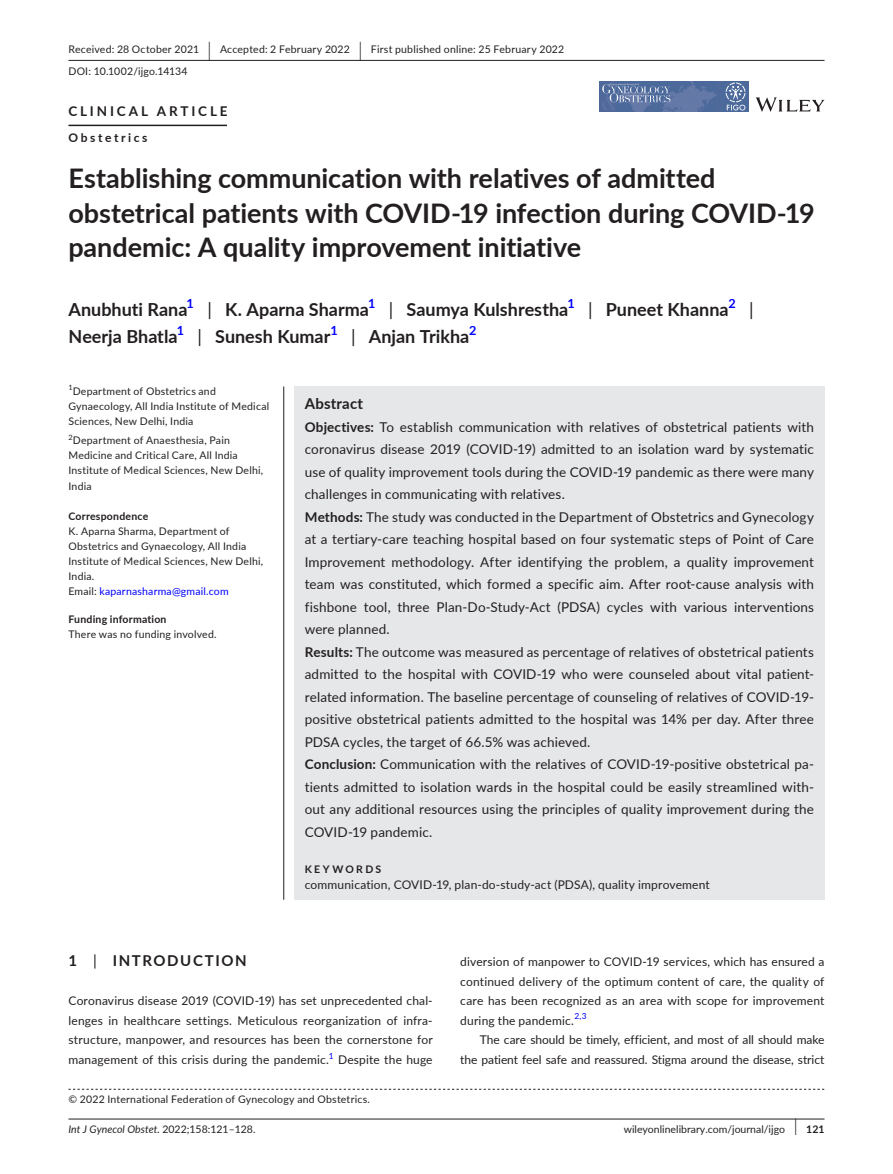
<style>
.page{position:relative;width:893px;height:1174px;background:#fff}
.page>*{position:absolute;margin:0;border:0;box-sizing:border-box;transform-origin:0 0}
.t1{font:700 27px/34.5px "Lato";letter-spacing:-.005em;color:#231f20}
.t2{font:700 18px "Lato";color:#231f20}
.t3{font:18px "Lato";color:#231f20}
.t4{font:700 15px "Lato";letter-spacing:.1em;color:#231f20}
.t5{font:700 15px "Lato";letter-spacing:.015em;color:#231f20}
.t6{font:13.5px/22.5px "Lato";letter-spacing:.01em;color:#231f20}
.t7{font:700 13.5px "Lato";letter-spacing:.21em;color:#231f20}
.t8{font:700 12.6px "Lato";color:#00f}
.t9{font:12px/19.5px "Lato";letter-spacing:.01em;color:#231f20;text-align:justify}
.t10{font:700 12px "Lato";letter-spacing:.215em;color:#231f20}
.t11{font:10.5px/15px "Lato";letter-spacing:.02em;color:#231f20}
.t12{font:10.5px "Lato";color:#231f20}
.t13{font:italic 10.5px "Lato";color:#231f20}
.t14{font:700 10.5px "Lato";letter-spacing:.02em;color:#231f20}
.t15{font:700 10.5px "Lato";letter-spacing:.22em;color:#231f20}
.t16{font:7.35px "Lato";color:#231f20}
.s1{font-size:19.65px}
.s2{font-weight:400}
.s3{color:#00f}
.s4{font-weight:700}
.s5{font-style:normal}
.s6{font-size:17.4px}
</style>
<div class="page">
<hr style="left:68px;top:1118px;width:756px;height:1px;background:#231f20">
<svg style="left:756px;top:97px;width:68px;height:15px"></svg>
<img style="left:599px;top:82px;width:149px;height:30px">
<svg style="left:602px;top:83px;width:68px;height:27px;background:#677ea9"></svg>
<svg style="left:726px;top:83px;width:19px;height:27px"></svg>
<hr style="left:68px;top:60px;width:756px;height:1px;background:#231f20">
<hr style="left:68px;top:125px;width:159px;height:1px;background:#231f20">
<svg style="left:68px;top:1088px;width:756px;height:1px"></svg>
<div style="left:294px;top:386px;width:530px;height:513px;background:#e6e7e9"></div>
<hr style="left:283px;top:386px;width:1px;height:513px;background:#231f20">
<p class="t11" style="left:68px;top:38px;width:497px;line-height:21.8px">Received: 28 October 2021 <span class="s1">|</span> Accepted: 2 February 2022 <span class="s1">|</span> First published online: 25 February 2022<br>DOI: 10.1002/ijgo.14134</p>
<p class="t7" style="left:68px;top:101px;width:161px">CLINICAL ARTICLE</p>
<p class="t10" style="left:68px;top:129px;width:81px">Obstetrics</p>
<h1 class="t1" style="left:68px;top:160px;width:748px">Establishing communication with relatives of admitted obstetrical patients with COVID-19 infection during COVID-19 pandemic: A quality improvement initiative</h1>
<h2 class="t2" style="left:68px;top:296px;width:121px">Anubhuti Rana</h2>
<p class="t8" style="left:187px;top:294px;width:9px">1</p>
<h2 class="t2" style="left:207px;top:296px;width:163px"><span class="s2">|</span> K. Aparna Sharma</h2>
<p class="t8" style="left:368px;top:294px;width:9px">1</p>
<h2 class="t2" style="left:389px;top:296px;width:181px"><span class="s2">|</span> Saumya Kulshrestha</h2>
<p class="t8" style="left:567px;top:294px;width:9px">1</p>
<h2 class="t2" style="left:588px;top:296px;width:142px"><span class="s2">|</span> Puneet Khanna</h2>
<p class="t8" style="left:728px;top:294px;width:9px">2</p>
<h2 class="t3" style="left:749px;top:296px;width:6px">|</h2>
<h2 class="t2" style="left:68px;top:323px;width:111px">Neerja Bhatla</h2>
<p class="t8" style="left:177px;top:321px;width:9px">1</p>
<h2 class="t2" style="left:198px;top:323px;width:134px"><span class="s2">|</span> Sunesh Kumar</h2>
<p class="t8" style="left:330px;top:321px;width:9px">1</p>
<h2 class="t2" style="left:351px;top:323px;width:120px"><span class="s2">|</span> Anjan Trikha</h2>
<p class="t8" style="left:469px;top:321px;width:9px">2</p>
<p class="t16" style="left:68px;top:382px;width:6px">1</p>
<p class="t11" style="left:68px;top:383px;width:202px;text-indent:4px">Department of Obstetrics and<br>Gynaecology, All India Institute of Medical<br>Sciences, New Delhi, India</p>
<p class="t11" style="left:68px;top:433px;width:196px"><sup>2</sup>Department of Anaesthesia, Pain<br>Medicine and Critical Care, All India<br>Institute of Medical Sciences, New Delhi,<br>India</p>
<p class="t14" style="left:68px;top:508px;width:81px">Correspondence</p>
<p class="t11" style="left:68px;top:523px;width:196px">K. Aparna Sharma, Department of<br>Obstetrics and Gynaecology, All India<br>Institute of Medical Sciences, New Delhi,<br>India.<br>Email: <span class="s3">kaparnasharma@gmail.com</span></p>
<p class="t14" style="left:68px;top:611px;width:100px">Funding information</p>
<p class="t11" style="left:68px;top:626px;width:150px">There was no funding involved.</p>
<p class="t5" style="left:305px;top:392px;width:60px">Abstract</p>
<p class="t6" style="left:305px;top:415px;width:511px"><span class="s4">Objectives:</span> To establish communication with relatives of obstetrical patients with coronavirus disease 2019 (COVID-19) admitted to an isolation ward by systematic use of quality improvement tools during the COVID-19 pandemic as there were many challenges in communicating with relatives.<br><span class="s4">Methods:</span> The study was conducted in the Department of Obstetrics and Gynecology at a tertiary-care teaching hospital based on four systematic steps of Point of Care Improvement methodology. After identifying the problem, a quality improvement team was constituted, which formed a specific aim. After root-cause analysis with fishbone tool, three Plan-Do-Study-Act (PDSA) cycles with various interventions were planned.<br><span class="s4">Results:</span> The outcome was measured as percentage of relatives of obstetrical patients admitted to the hospital with COVID-19 who were counseled about vital patient&shy;related information. The baseline percentage of counseling of relatives of COVID-19- positive obstetrical patients admitted to the hospital was 14% per day. After three PDSA cycles, the target of 66.5% was achieved.<br><span class="s4">Conclusion:</span> Communication with the relatives of COVID-19-positive obstetrical pa&shy;tients admitted to isolation wards in the hospital could be easily streamlined with&shy;out any additional resources using the principles of quality improvement during the COVID-19 pandemic.</p>
<p class="t15" style="left:305px;top:861px;width:78px">KEYWORDS</p>
<p class="t9" style="left:305px;top:874px;width:407px">communication, COVID-19, plan-do-study-act (PDSA), quality improvement</p>
<p class="t4" style="left:68px;top:950px;width:180px">1 <span class="s2">|</span> INTRODUCTION</p>
<p class="t9" style="left:68px;top:990px;width:366px">Coronavirus disease 2019 (COVID-19) has set unprecedented chal&shy;lenges in healthcare settings. Meticulous reorganization of infra&shy;structure, manpower, and resources has been the cornerstone for management of this crisis during the pandemic.<sup>1</sup> Despite the huge</p>
<p class="t11" style="left:68px;top:1091px;width:303px">© 2022 International Federation of Gynecology and Obstetrics.</p>
<p class="t9" style="left:460px;top:951px;width:366px">diversion of manpower to COVID-19 services, which has ensured a continued delivery of the optimum content of care, the quality of care has been recognized as an area with scope for improvement during the pandemic.<sup>2,3</sup></p>
<p class="t9" style="left:460px;top:1029px;width:366px;text-align:right">The care should be timely, efficient, and most of all should make the patient feel safe and reassured. Stigma around the disease, strict</p>
<p class="t13" style="left:68px;top:1121px;width:189px">Int J Gynecol Obstet. <span class="s5">2022;158:121–128.</span></p>
<p class="t12" style="left:624px;top:1121px;width:202px">wileyonlinelibrary.com/journal/ijgo <span class="s6">|</span> <span class="s4">121</span></p>
</div>
